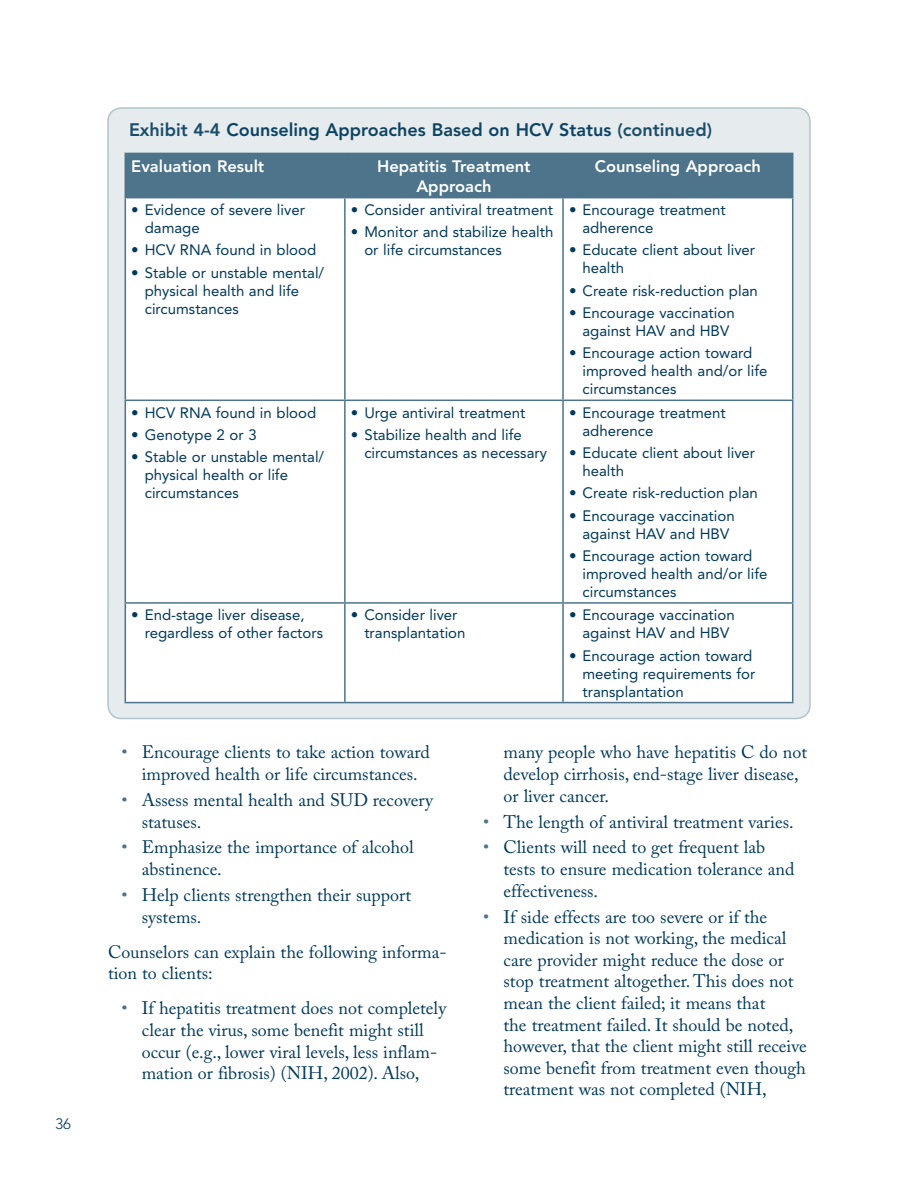
<style>
.page{position:relative;width:918px;height:1188px;background:#fff}
.page>*{position:absolute;margin:0;border:0;box-sizing:border-box;transform-origin:0 0}
.t1{font:18px/21.6px "Adobe Caslon Pro";color:#00395a}
.t2{font:800 18px "Avenir LT Std";color:#0d4362}
.t3{font:800 16.5px/19.8px "Avenir LT Std";color:#fff;text-align:center}
.t4{font:15px/18px "Avenir LT Std";color:#00395a}
.t5{font:300 15px "Avenir LT Std";color:#00395a}
.s1{color:#1a4d6a}
.s2{color:#4d748b}
</style>
<div class="page">
<div style="left:108px;top:108px;width:702px;height:611px;background:#e6ebee;border-radius:14px"></div>
<div style="left:125px;top:153px;width:220px;height:45px;background:#4d748b"></div>
<div style="left:345px;top:153px;width:218px;height:45px;background:#4d748b"></div>
<div style="left:563px;top:153px;width:230px;height:45px;background:#4d748b"></div>
<div style="left:125px;top:198px;width:220px;height:202px;background:#fff"></div>
<div style="left:345px;top:198px;width:218px;height:202px;background:#fff"></div>
<div style="left:563px;top:198px;width:230px;height:202px;background:#fff"></div>
<div style="left:125px;top:400px;width:220px;height:203px;background:#fff"></div>
<div style="left:345px;top:400px;width:218px;height:203px;background:#fff"></div>
<div style="left:563px;top:400px;width:230px;height:203px;background:#fff"></div>
<div style="left:125px;top:603px;width:220px;height:100px;background:#fff"></div>
<div style="left:345px;top:603px;width:218px;height:100px;background:#fff"></div>
<div style="left:563px;top:603px;width:230px;height:100px;background:#fff"></div>
<hr style="left:125px;top:198px;width:1px;height:202px;background:#4d748b">
<hr style="left:344px;top:198px;width:2px;height:202px;background:#4d748b">
<hr style="left:562px;top:198px;width:2px;height:202px;background:#4d748b">
<hr style="left:792px;top:198px;width:1px;height:202px;background:#4d748b">
<hr style="left:125px;top:401px;width:1px;height:201px;background:#4d748b">
<hr style="left:125px;top:604px;width:1px;height:98px;background:#4d748b">
<hr style="left:125px;top:400px;width:220px;height:1px;background:#4d748b">
<hr style="left:345px;top:400px;width:218px;height:1px;background:#4d748b">
<hr style="left:563px;top:400px;width:230px;height:1px;background:#4d748b">
<hr style="left:344px;top:401px;width:2px;height:201px;background:#4d748b">
<hr style="left:562px;top:401px;width:2px;height:201px;background:#4d748b">
<hr style="left:792px;top:401px;width:1px;height:201px;background:#4d748b">
<hr style="left:344px;top:604px;width:2px;height:98px;background:#4d748b">
<hr style="left:562px;top:604px;width:2px;height:98px;background:#4d748b">
<hr style="left:792px;top:604px;width:1px;height:98px;background:#4d748b">
<hr style="left:125px;top:602px;width:220px;height:2px;background:#4d748b">
<hr style="left:125px;top:702px;width:220px;height:1px;background:#4d748b">
<hr style="left:345px;top:602px;width:218px;height:2px;background:#4d748b">
<hr style="left:345px;top:702px;width:218px;height:1px;background:#4d748b">
<hr style="left:563px;top:602px;width:230px;height:2px;background:#4d748b">
<hr style="left:563px;top:702px;width:230px;height:1px;background:#4d748b">
<p class="t5" style="left:56px;top:1115px;width:17px">36</p>
<p class="t2" style="left:129px;top:119px;width:585px"><span class="s1">exhibit 4-4</span> counseling Approaches Based on hcv status <span class="s1">(continued)</span></p>
<p class="t3" style="left:131px;top:156px;width:135px">evaluation result</p>
<p class="t3" style="left:377px;top:156px;width:155px">hepatitis Treatment<br>Approach</p>
<p class="t3" style="left:595px;top:156px;width:168px">counseling Approach</p>
<p class="t4" style="left:145px;top:201px;width:162px;text-indent:-14px">• Evidence of severe liver damage</p>
<p class="t4" style="left:131px;top:241px;width:186px">• HCV RNA found in blood</p>
<p class="t4" style="left:145px;top:264px;width:181px;text-indent:-14px">• Stable or unstable mental/ physical health and life circumstances</p>
<p class="t4" style="left:351px;top:201px;width:204px">• Consider antiviral treatment</p>
<p class="t4" style="left:364px;top:223px;width:191px;text-indent:-14px">• Monitor and stabilize health or life circumstances</p>
<p class="t4" style="left:583px;top:201px;width:145px;text-indent:-13px">• Encourage treatment adherence</p>
<p class="t4" style="left:583px;top:241px;width:174px;text-indent:-13px">• Educate client about liver health</p>
<p class="t4" style="left:569px;top:282px;width:190px">• Create risk-reduction plan</p>
<p class="t4" style="left:569px;top:304px;width:167px;text-align:center">• Encourage vaccination against HAV and HBV</p>
<p class="t4" style="left:583px;top:344px;width:186px;text-indent:-13px">• Encourage action toward improved health and/or life circumstances</p>
<p class="t4" style="left:131px;top:404px;width:186px">• HCV RNA found in blood</p>
<p class="t4" style="left:131px;top:426px;width:127px">• Genotype 2 or 3</p>
<p class="t4" style="left:145px;top:448px;width:181px;text-indent:-14px">• Stable or unstable mental/ physical health or life circumstances</p>
<p class="t4" style="left:351px;top:404px;width:176px">• Urge antiviral treatment</p>
<p class="t4" style="left:364px;top:426px;width:184px;text-indent:-14px">• Stabilize health and life circumstances as necessary</p>
<p class="t4" style="left:583px;top:404px;width:145px;text-indent:-14px">• Encourage treatment adherence</p>
<p class="t4" style="left:583px;top:444px;width:174px;text-indent:-14px">• Educate client about liver health</p>
<p class="t4" style="left:569px;top:484px;width:190px">• Create risk-reduction plan</p>
<p class="t4" style="left:569px;top:507px;width:167px;text-align:center">• Encourage vaccination against HAV and HBV</p>
<p class="t4" style="left:583px;top:547px;width:186px;text-indent:-14px">• Encourage action toward improved health and/or life circumstances</p>
<p class="t4" style="left:145px;top:606px;width:180px;text-indent:-14px">• End-stage liver disease, regardless of other factors</p>
<p class="t4" style="left:364px;top:606px;width:103px;text-indent:-14px">• Consider liver transplantation</p>
<p class="t4" style="left:569px;top:606px;width:167px;text-align:center">• Encourage vaccination against HAV and HBV</p>
<p class="t4" style="left:583px;top:646px;width:174px;text-indent:-14px">• Encourage action toward meeting requirements for transplantation</p>
<p class="t1" style="left:122px;top:741px;width:310px;text-align:center"><span class="s2">•</span> Encourage clients to take action toward improved health or life circumstances.</p>
<p class="t1" style="left:142px;top:789px;width:293px;text-indent:-20px"><span class="s2">•</span> Assess mental health and SUD recovery statuses.</p>
<p class="t1" style="left:142px;top:836px;width:273px;text-indent:-20px"><span class="s2">•</span> Emphasize the importance of alcohol abstinence.</p>
<p class="t1" style="left:142px;top:884px;width:271px;text-indent:-20px"><span class="s2">•</span> Help clients strengthen their support systems.</p>
<p class="t1" style="left:108px;top:941px;width:339px">Counselors can explain the following informa&shy;tion to clients:</p>
<p class="t1" style="left:122px;top:997px;width:326px;text-align:center"><span class="s2">•</span> If hepatitis treatment does not completely clear the virus, some benefit might still occur (e.g., lower viral levels, less inflam&shy;mation or fibrosis) (NIH, 2002). Also,</p>
<p class="t1" style="left:504px;top:741px;width:305px">many people who have hepatitis C do not develop cirrhosis, end-stage liver disease, or liver cancer.</p>
<p class="t1" style="left:483px;top:811px;width:312px"><span class="s2">•</span> The length of antiviral treatment varies.</p>
<p class="t1" style="left:504px;top:836px;width:292px;text-indent:-20px"><span class="s2">•</span> Clients will need to get frequent lab tests to ensure medication tolerance and effectiveness.</p>
<p class="t1" style="left:504px;top:906px;width:305px;text-indent:-20px"><span class="s2">•</span> If side effects are too severe or if the medication is not working, the medical care provider might reduce the dose or stop treatment altogether. This does not mean the client failed; it means that<br>the treatment failed. It should be noted, however, that the client might still receive some benefit from treatment even though treatment was not completed (NIH,</p>
</div>
